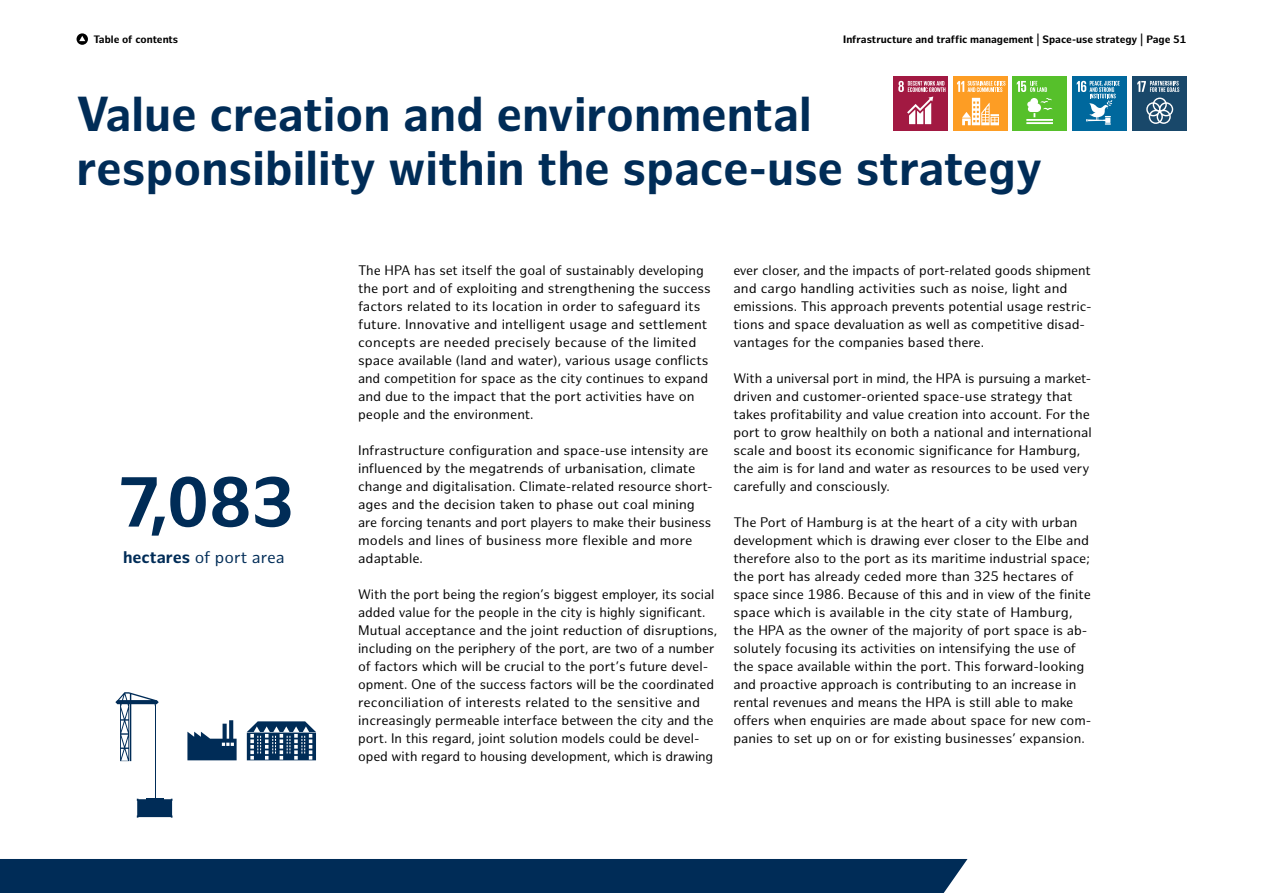
<style>
.page{position:relative;width:1263px;height:893px;background:#fff}
.page>*{position:absolute;margin:0;border:0;box-sizing:border-box;transform-origin:0 0}
.t1{font:700 69px "Hamburg Sans";color:#002c57}
.t2{font:700 48px/54px "Hamburg Sans";color:#002c57}
.t3{font:16.5px "Hamburg Sans";color:#002c57}
.t4{font:13.5px/18px "Hamburg Sans";color:#000}
.t5{font:700 10.5px "Hamburg Sans";color:#000}
.s1{font-weight:700}
</style>
<div class="page">
<div style="left:0;top:859px;width:967px;height:34px;background:#002c57"></div>
<svg style="left:77px;top:33px;width:11px;height:12px"></svg>
<svg style="left:79px;top:36px;width:6px;height:5px"></svg>
<div style="left:1073px;top:77px;width:54px;height:54px;background:#00689d"></div>
<svg style="left:1077px;top:81px;width:43px;height:44px"></svg>
<div style="left:1013px;top:77px;width:54px;height:54px;background:#56c02b"></div>
<hr style="left:1026px;top:119px;width:27px;height:2px;background:#fff">
<hr style="left:1026px;top:122px;width:27px;height:2px;background:#fff">
<svg style="left:1027px;top:98px;width:25px;height:19px"></svg>
<svg style="left:1017px;top:81px;width:30px;height:11px"></svg>
<div style="left:953px;top:77px;width:54px;height:54px;background:#fd9d24"></div>
<svg style="left:962px;top:98px;width:37px;height:27px"></svg>
<svg style="left:957px;top:81px;width:48px;height:11px"></svg>
<div style="left:893px;top:77px;width:54px;height:54px;background:#a21942"></div>
<svg style="left:898px;top:81px;width:47px;height:43px"></svg>
<div style="left:1132px;top:77px;width:54px;height:54px;background:#19486a"></div>
<svg style="left:1146px;top:98px;width:27px;height:26px"></svg>
<svg style="left:1137px;top:81px;width:42px;height:11px"></svg>
<svg style="left:187px;top:720px;width:50px;height:40px"></svg>
<svg style="left:247px;top:721px;width:69px;height:39px;background:#436383"></svg>
<svg style="left:115px;top:692px;width:44px;height:69px"></svg>
<hr style="left:155px;top:705px;width:1px;height:106px;background:#002c57">
<svg style="left:137px;top:798px;width:35px;height:20px"></svg>
<p class="t5" style="left:93px;top:33px;width:86px">Table of contents</p>
<p class="t5" style="left:843px;top:33px;width:345px">Infrastructure and traffic management | Space-use strategy | Page 51</p>
<h2 class="t2" style="left:77px;top:88px;width:967px">Value creation and environmental responsibility within the space-use strategy</h2>
<h1 class="t1" style="left:117px;top:462px;width:179px">7,083</h1>
<p class="t3" style="left:123px;top:547px;width:163px"><span class="s1">hectares</span> of port area</p>
<p class="t4" style="left:358px;top:261px;width:354px">The HPA has set itself the goal of sustainably developing the port and of exploiting and strengthening the success factors related to its location in order to safeguard its future. Innovative and intelligent usage and settlement concepts are needed precisely because of the limited space available (land and water), various usage conflicts and competition for space as the city continues to expand and due to the impact that the port activities have on people and the environment.</p>
<p class="t4" style="left:358px;top:441px;width:356px">Infrastructure configuration and space-use intensity are influenced by the megatrends of urbanisation, climate change and digitalisation. Climate-related resource short&shy;ages and the decision taken to phase out coal mining are forcing tenants and port players to make their business models and lines of business more flexible and more adaptable.</p>
<p class="t4" style="left:358px;top:585px;width:361px">With the port being the region’s biggest employer, its social added value for the people in the city is highly significant.<br>Mutual acceptance and the joint reduction of disruptions, including on the periphery of the port, are two of a number of factors which will be crucial to the port’s future devel&shy;opment. One of the success factors will be the coordinated reconciliation of interests related to the sensitive and increasingly permeable interface between the city and the port. In this regard, joint solution models could be devel&shy;oped with regard to housing development, which is drawing</p>
<p class="t4" style="left:733px;top:261px;width:360px">ever closer, and the impacts of port-related goods shipment and cargo handling activities such as noise, light and emissions. This approach prevents potential usage restric&shy;tions and space devaluation as well as competitive disad&shy;vantages for the companies based there.</p>
<p class="t4" style="left:733px;top:369px;width:360px">With a universal port in mind, the HPA is pursuing a market&shy;driven and customer-oriented space-use strategy that takes profitability and value creation into account. For the port to grow healthily on both a national and international scale and boost its economic significance for Hamburg, the aim is for land and water as resources to be used very carefully and consciously.</p>
<p class="t4" style="left:733px;top:513px;width:360px">The Port of Hamburg is at the heart of a city with urban development which is drawing ever closer to the Elbe and therefore also to the port as its maritime industrial space; the port has already ceded more than 325 hectares of space since 1986. Because of this and in view of the finite space which is available in the city state of Hamburg, the HPA as the owner of the majority of port space is ab&shy;solutely focusing its activities on intensifying the use of the space available within the port. This forward-looking and proactive approach is contributing to an increase in rental revenues and means the HPA is still able to make offers when enquiries are made about space for new com&shy;panies to set up on or for existing businesses’ expansion.</p>
</div>
